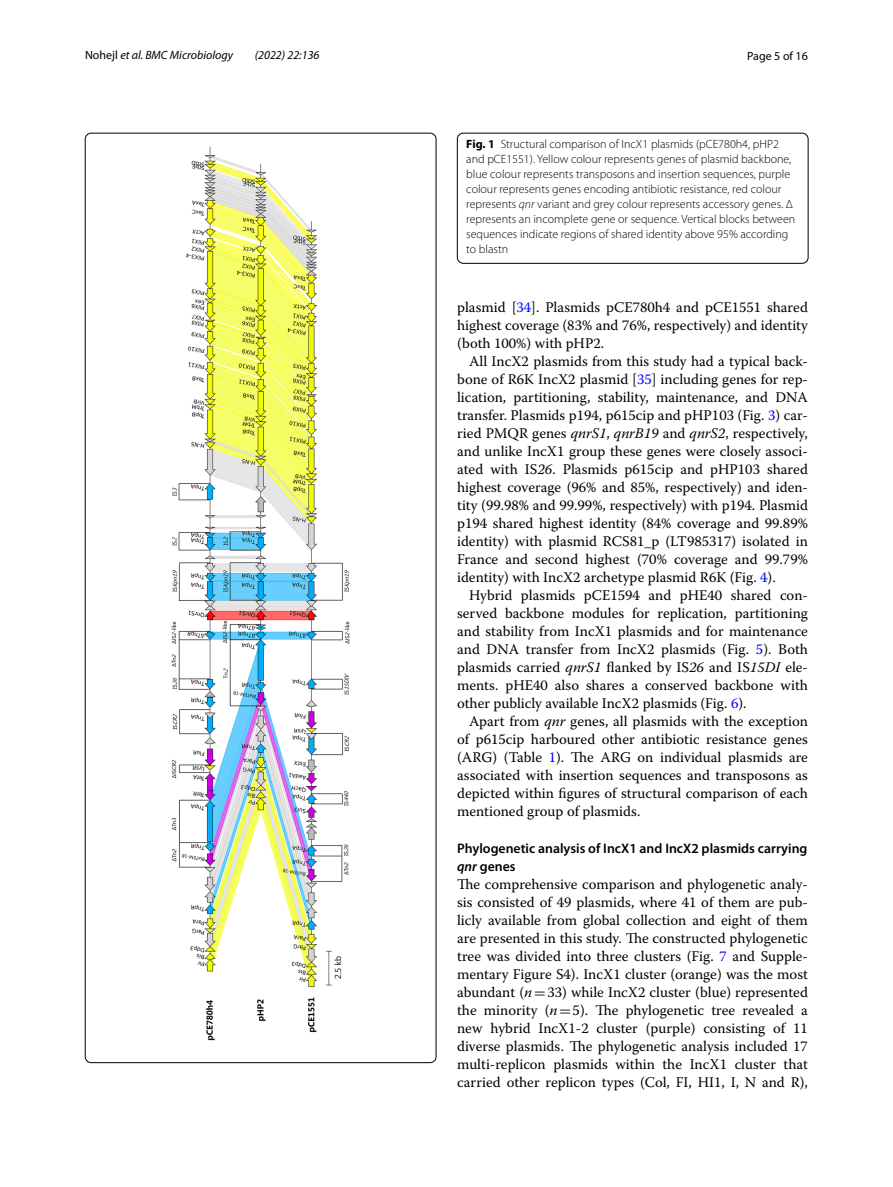
<style>
.page{position:relative;width:893px;height:1187px;background:#fff}
.page>*{position:absolute;margin:0;border:0;box-sizing:border-box;transform-origin:0 0}
.t1{font:14.7px/18px "Warnock Pro";color:#000;text-align:justify}
.t2{font:600 13.8px/18px "Myriad Pro";color:#000}
.t3{font:300 12px/15px "Myriad Pro";color:#000}
.t4{font:italic 12px "Myriad Pro";color:#000}
.t5{font:12px "Myriad Pro";color:#000}
.s1{font-style:normal}
.s2{font-weight:700}
.s3{font-style:italic}
.s4{color:#00f}
.s5{font-family:"MTSY"}
</style>
<div class="page">
<img style="left:171px;top:147px;width:179px;height:893px">
<div style="left:457px;top:133px;width:351px;height:130px;border:1px solid #000;border-radius:6px"></div>
<p class="t4" style="left:85px;top:48px;width:149px"><span class="s1">Nohejl</span> et al. BMC Microbiology</p>
<p class="t4" style="left:255px;top:48px;width:66px">(2022) 22:136</p>
<p class="t5" style="left:747px;top:48px;width:62px">Page 5 of 16</p>
<p class="t3" style="left:466px;top:137px;width:330px"><span class="s2">Fig. 1</span> Structural comparison of IncX1 plasmids (pCE780h4, pHP2 and pCE1551). Yellow colour represents genes of plasmid backbone, blue colour represents transposons and insertion sequences, purple colour represents genes encoding antibiotic resistance, red colour represents <span class="s3">qnr</span> variant and grey colour represents accessory genes. Δ represents an incomplete gene or sequence. Vertical blocks between sequences indicate regions of shared identity above 95% according to blastn</p>
<p class="t1" style="left:457px;top:298px;width:352px">plasmid [<span class="s4">34</span>]. Plasmids pCE780h4 and pCE1551 shared highest coverage (83% and 76%, respectively) and identity (both 100%) with pHP2.</p>
<p class="t1" style="left:457px;top:352px;width:352px;text-indent:12px">All IncX2 plasmids from this study had a typical back&shy;bone of R6K IncX2 plasmid [<span class="s4">35</span>] including genes for rep&shy;lication, partitioning, stability, maintenance, and DNA transfer. Plasmids p194, p615cip and pHP103 (Fig. <span class="s4">3</span>) car&shy;ried PMQR genes <span class="s3">qnrS1</span>, <span class="s3">qnrB19</span> and <span class="s3">qnrS2</span>, respectively, and unlike IncX1 group these genes were closely associ&shy;ated with IS<span class="s3">26</span>. Plasmids p615cip and pHP103 shared highest coverage (96% and 85%, respectively) and iden&shy;tity (99.98% and 99.99%, respectively) with p194. Plasmid p194 shared highest identity (84% coverage and 99.89% identity) with plasmid RCS81_p (LT985317) isolated in France and second highest (70% coverage and 99.79% identity) with IncX2 archetype plasmid R6K (Fig. <span class="s4">4</span>).</p>
<p class="t1" style="left:457px;top:586px;width:352px;text-indent:12px">Hybrid plasmids pCE1594 and pHE40 shared con&shy;served backbone modules for replication, partitioning and stability from IncX1 plasmids and for maintenance and DNA transfer from IncX2 plasmids (Fig. <span class="s4">5</span>). Both plasmids carried <span class="s3">qnrS1</span> flanked by IS<span class="s3">26</span> and IS<span class="s3">15DI</span> ele&shy;ments. pHE40 also shares a conserved backbone with other publicly available IncX2 plasmids (Fig. <span class="s4">6</span>).</p>
<p class="t1" style="left:457px;top:712px;width:352px;text-indent:12px">Apart from <span class="s3">qnr</span> genes, all plasmids with the exception of p615cip harboured other antibiotic resistance genes (ARG) (Table <span class="s4">1</span>). The ARG on individual plasmids are associated with insertion sequences and transposons as depicted within figures of structural comparison of each mentioned group of plasmids.</p>
<p class="t2" style="left:457px;top:838px;width:352px">Phylogenetic analysis of IncX1 and IncX2 plasmids carrying <span class="s3">qnr</span> genes</p>
<p class="t1" style="left:457px;top:874px;width:352px">The comprehensive comparison and phylogenetic analy&shy;sis consisted of 49 plasmids, where 41 of them are pub&shy;licly available from global collection and eight of them are presented in this study. The constructed phylogenetic tree was divided into three clusters (Fig. <span class="s4">7</span> and Supple&shy;mentary Figure S4). IncX1 cluster (orange) was the most abundant (<span class="s3">n</span><span class="s5">=</span>33) while IncX2 cluster (blue) represented the minority (<span class="s3">n</span><span class="s5">=</span>5). The phylogenetic tree revealed a new hybrid IncX1-2 cluster (purple) consisting of 11 diverse plasmids. The phylogenetic analysis included 17 multi-replicon plasmids within the IncX1 cluster that carried other replicon types (Col, FI, HI1, I, N and R),</p>
</div>
